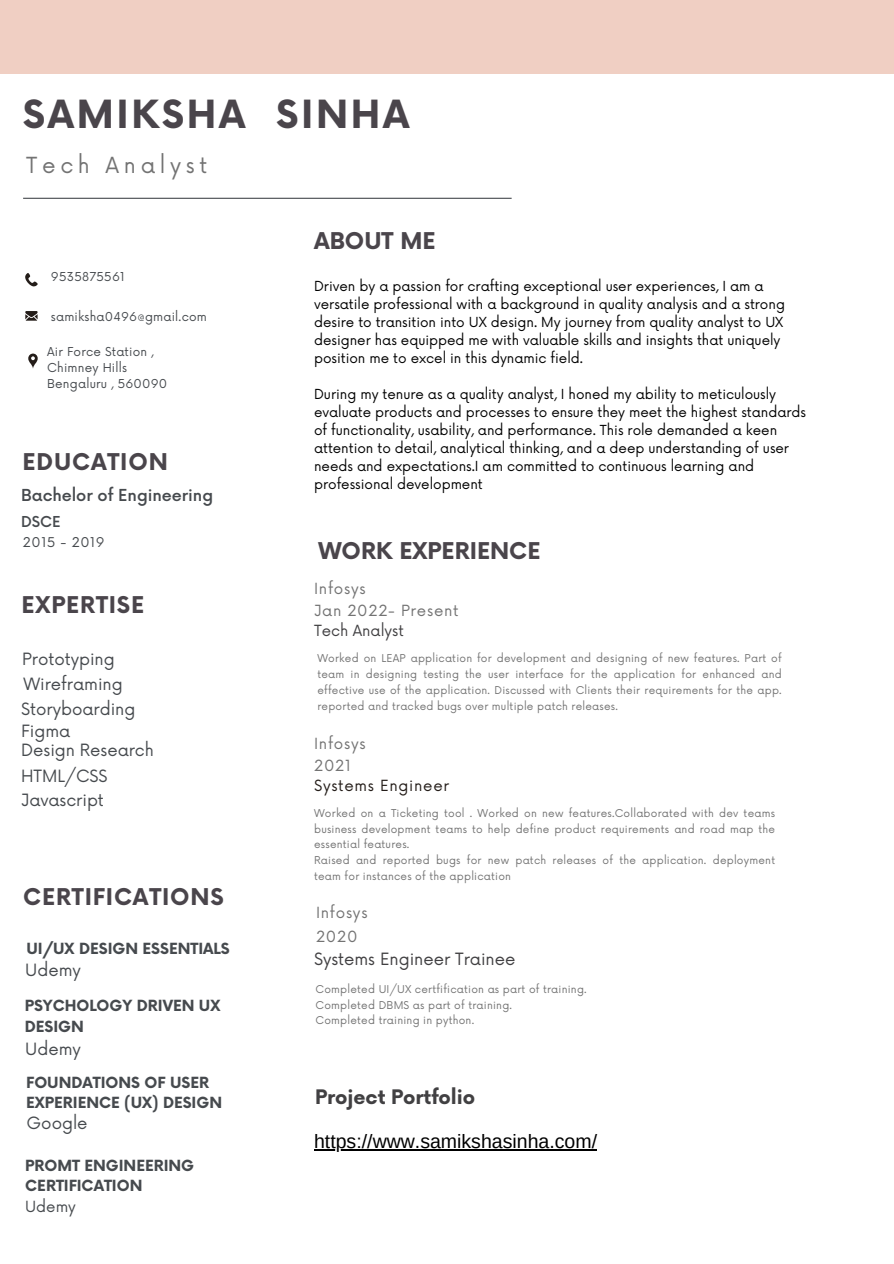
<style>
.page{position:relative;width:894px;height:1264px;background:#fff}
.page>*{position:absolute;margin:0;border:0;box-sizing:border-box;transform-origin:0 0}
.t1{font:700 37.8px "Now";letter-spacing:.07em;color:#4a454b}
.t2{font:700 22.5px "Now";letter-spacing:.035em;color:#4a454b}
.t3{font:700 22.5px "Now";color:#4a454b}
.t4{font:21.6px "Now";letter-spacing:.215em;color:#737373}
.t5{font:19.5px "Arimo";color:#000}
.t6{font:700 19.5px "Now";letter-spacing:-.005em;color:#414042}
.t7{font:16.5px "Now";letter-spacing:-.005em;color:#464a4e}
.t8{font:16.5px "Now";letter-spacing:-.005em;color:#414042}
.t9{font:500 16.05px "Now";letter-spacing:-.005em;color:#464a4e}
.t10{font:700 15px/20.2px "Now";letter-spacing:-.005em;color:#464a4e}
.t11{font:15px "Now";letter-spacing:.045em;color:#737373}
.t12{font:15px "Now";letter-spacing:.045em;color:#241d19}
.t13{font:15px "Now";letter-spacing:-.005em;color:#414042}
.t14{font:15px "Now";letter-spacing:-.005em;color:#464a4e}
.t15{font:500 14.7px "Now";color:#464a4e}
.t16{font:13.5px/18px "Now";color:#000}
.t17{font:13.2px "Now";letter-spacing:.05em;color:#464a4e}
.t18{font:12px/16px "Now";letter-spacing:.015em;color:#464a4e}
.t19{font:10.5px/15.8px "Now";letter-spacing:.02em;color:#737373;text-align:justify}
</style>
<div class="page">
<div style="left:0;top:0;width:893px;height:73px;background:#f0cfc3"></div>
<svg style="left:25px;top:273px;width:13px;height:13px"></svg>
<svg style="left:25px;top:311px;width:13px;height:10px"></svg>
<svg style="left:28px;top:353px;width:10px;height:15px"></svg>
<hr style="left:23px;top:198px;width:488px;height:1px;background:#464a4e">
<hr style="left:314px;top:1149px;width:283px;height:1px;background:#000">
<p class="t1" style="left:23px;top:94px;width:388px">SAMIKSHA SINHA</p>
<h2 class="t4" style="left:26px;top:153px;width:182px">Tech Analyst</h2>
<p class="t18" style="left:51px;top:269px;width:75px">9535875561</p>
<h1 class="t18" style="left:51px;top:309px;width:157px">samiksha0496@gmail.com</h1>
<p class="t18" style="left:47px;top:344px;width:108px">Air Force Station ,<br>Chimney Hills</p>
<p class="t18" style="left:47px;top:376px;width:121px">Bengaluru , 560090</p>
<p class="t2" style="left:23px;top:449px;width:147px">EDUCATION</p>
<p class="t9" style="left:21px;top:486px;width:193px">Bachelor of Engineering</p>
<p class="t15" style="left:21px;top:513px;width:41px">DSCE</p>
<h2 class="t17" style="left:23px;top:535px;width:83px">2015 - 2019</h2>
<p class="t2" style="left:22px;top:592px;width:124px">EXPERTISE</p>
<p class="t7" style="left:22px;top:649px;width:94px">Prototyping</p>
<p class="t7" style="left:24px;top:674px;width:101px">Wireframing</p>
<p class="t7" style="left:21px;top:699px;width:116px">Storyboarding</p>
<h2 class="t7" style="left:21px;top:722px;width:51px">Figma</h2>
<p class="t7" style="left:21px;top:767px;width:88px">HTML/CSS</p>
<p class="t7" style="left:21px;top:741px;width:134px">Design Research</p>
<h3 class="t7" style="left:21px;top:791px;width:84px">Javascript</h3>
<p class="t2" style="left:23px;top:884px;width:202px">CERTIFICATIONS</p>
<p class="t10" style="left:27px;top:939px;width:204px">UI/UX DESIGN ESSENTIALS</p>
<h2 class="t7" style="left:25px;top:960px;width:57px">Udemy</h2>
<h6 class="t10" style="left:25px;top:996px;width:197px">PSYCHOLOGY DRIVEN UX<br>DESIGN</h6>
<p class="t7" style="left:25px;top:1039px;width:57px">Udemy</p>
<h6 class="t10" style="left:26px;top:1073px;width:197px">FOUNDATIONS OF USER<br>EXPERIENCE (UX) DESIGN</h6>
<p class="t7" style="left:27px;top:1114px;width:63px">Google</p>
<h3 class="t10" style="left:25px;top:1156px;width:170px">PROMT ENGINEERING<br>CERTIFICATION</h3>
<h3 class="t14" style="left:25px;top:1197px;width:52px">Udemy</h3>
<p class="t2" style="left:314px;top:229px;width:123px">ABOUT ME</p>
<p class="t16" style="left:314px;top:277px;width:472px">Driven by a passion for crafting exceptional user experiences, I am a versatile professional with a background in quality analysis and a strong desire to transition into UX design. My journey from quality analyst to UX designer has equipped me with valuable skills and insights that uniquely position me to excel in this dynamic field.</p>
<h5 class="t16" style="left:314px;top:385px;width:493px">During my tenure as a quality analyst, I honed my ability to meticulously evaluate products and processes to ensure they meet the highest standards of functionality, usability, and performance. This role demanded a keen attention to detail, analytical thinking, and a deep understanding of user needs and expectations.I am committed to continuous learning and professional development</h5>
<p class="t3" style="left:318px;top:538px;width:223px">WORK EXPERIENCE</p>
<p class="t11" style="left:314px;top:580px;width:53px">Infosys</p>
<p class="t11" style="left:314px;top:602px;width:146px">Jan 2022- Present</p>
<p class="t13" style="left:314px;top:622px;width:91px">Tech Analyst</p>
<p class="t19" style="left:317px;top:651px;width:465px">Worked on LEAP application for development and designing of new features. Part of team in designing testing the user interface for the application for enhanced and effective use of the application. Discussed with Clients their requirements for the app. reported and tracked bugs over multiple patch releases.</p>
<p class="t11" style="left:314px;top:734px;width:53px">Infosys</p>
<p class="t11" style="left:314px;top:757px;width:38px">2021</p>
<p class="t12" style="left:314px;top:777px;width:137px">Systems Engineer</p>
<p class="t19" style="left:314px;top:805px;width:462px">Worked on a Ticketing tool . Worked on new features.Collaborated with dev teams business development teams to help define product requirements and road map the essential features.</p>
<p class="t19" style="left:314px;top:853px;width:462px">Raised and reported bugs for new patch releases of the application. deployment team for instances of the application</p>
<p class="t11" style="left:316px;top:903px;width:53px">Infosys</p>
<p class="t11" style="left:316px;top:928px;width:43px">2020</p>
<h2 class="t8" style="left:314px;top:950px;width:203px">Systems Engineer Trainee</h2>
<p class="t19" style="left:315px;top:981px;width:273px">Completed UI/UX certfification as part of training.</p>
<p class="t19" style="left:315px;top:997px;width:198px">Completed DBMS as part of training.</p>
<p class="t19" style="left:315px;top:1013px;width:160px">Completed training in python.</p>
<h6 class="t6" style="left:315px;top:1086px;width:162px">Project Portfolio</h6>
<h4 class="t5" style="left:314px;top:1130px;width:284px">https://www.samikshasinha.com/</h4>
</div>
